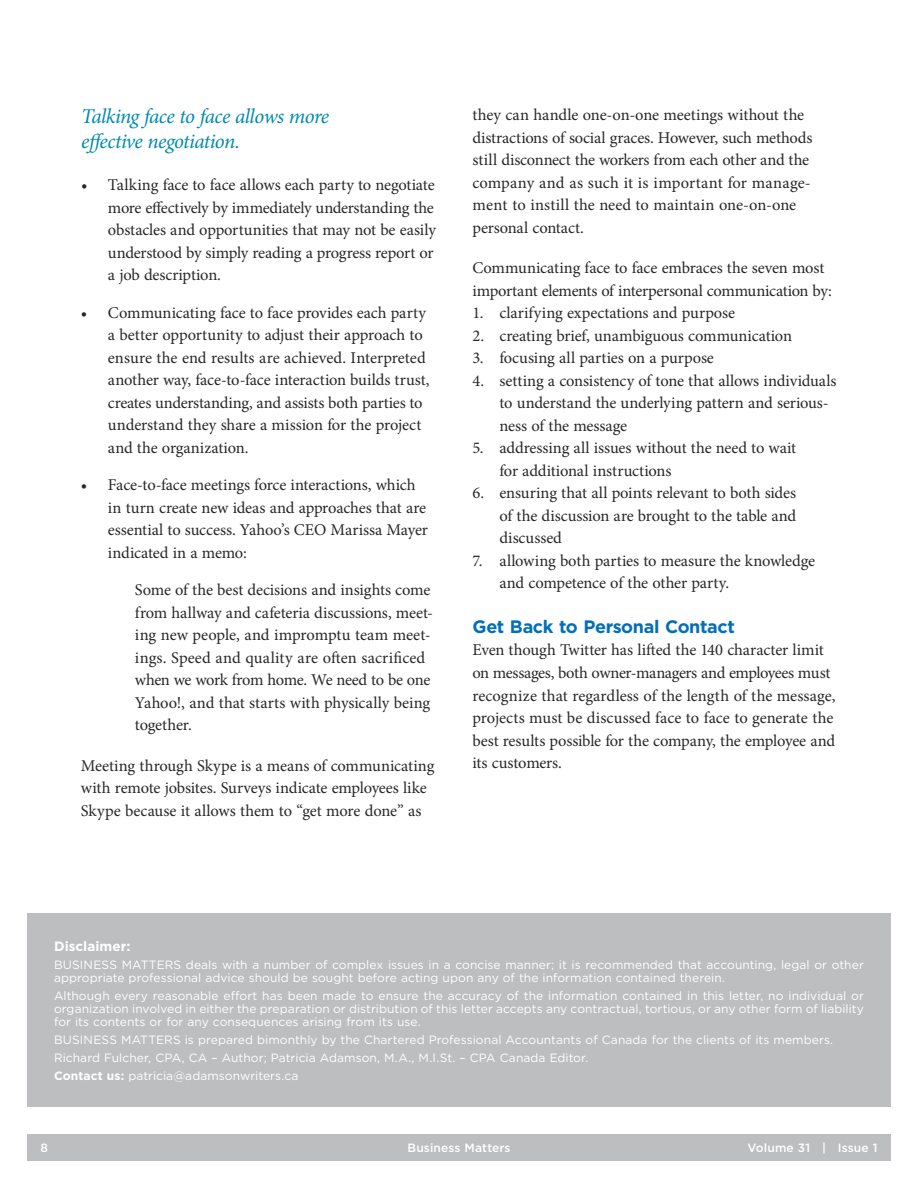
<style>
.page{position:relative;width:918px;height:1188px;background:#fff}
.page>*{position:absolute;margin:0;border:0;box-sizing:border-box;transform-origin:0 0}
.t1{font:italic 21px/24.8px "Minion Pro";letter-spacing:-.03em;color:#008ab0}
.t2{font:700 18px "Gotham";letter-spacing:-.02em;color:#006fba}
.t3{font:16.5px/22.5px "Minion Pro";letter-spacing:-.01em;color:#292829}
.t4{font:700 13.5px "Gotham";letter-spacing:.005em;color:#fff}
.t5{font:12px/12.8px "Gotham";letter-spacing:.005em;color:#fff}
.t6{font:500 12px "Gotham";letter-spacing:.01em;color:#fff}
.s1{font-weight:700}
</style>
<div class="page">
<div style="left:27px;top:1134px;width:864px;height:27px;background:#bcbec0"></div>
<div style="left:27px;top:913px;width:864px;height:194px;background:#bcbec0"></div>
<p class="t1" style="left:81px;top:104px;width:250px">Talking face to face allows more effective negotiation.</p>
<p class="t3" style="left:108px;top:174px;width:330px;text-indent:-27px">• Talking face to face allows each party to negotiate more effectively by immediately understanding the obstacles and opportunities that may not be easily understood by simply reading a progress report or a job description.</p>
<p class="t3" style="left:108px;top:301px;width:323px;text-indent:-27px">• Communicating face to face provides each party a better opportunity to adjust their approach to ensure the end results are achieved. Interpreted another way, face-to-face interaction builds trust, creates understanding, and assists both parties to understand they share a mission for the project and the organization.</p>
<p class="t3" style="left:108px;top:474px;width:321px;text-indent:-27px">• Face-to-face meetings force interactions, which in turn create new ideas and approaches that are essential to success. Yahoo’s CEO Marissa Mayer indicated in a memo:</p>
<p class="t3" style="left:135px;top:579px;width:300px">Some of the best decisions and insights come from hallway and cafeteria discussions, meet&shy;ing new people, and impromptu team meet&shy;ings. Speed and quality are often sacrificed when we work from home. We need to be one Yahoo!, and that starts with physically being together.</p>
<p class="t3" style="left:81px;top:754px;width:355px">Meeting through Skype is a means of communicating with remote jobsites. Surveys indicate employees like<br>Skype because it allows them to “get more done” as</p>
<p class="t3" style="left:472px;top:104px;width:342px">they can handle one-on-one meetings without the distractions of social graces. However, such methods still disconnect the workers from each other and the company and as such it is important for manage&shy;ment to instill the need to maintain one-on-one personal contact.</p>
<p class="t3" style="left:472px;top:257px;width:361px">Communicating face to face embraces the seven most important elements of interpersonal communication by:</p>
<p class="t3" style="left:472px;top:302px;width:264px">1. clarifying expectations and purpose</p>
<p class="t3" style="left:472px;top:324px;width:321px">2. creating brief, unambiguous communication</p>
<p class="t3" style="left:472px;top:347px;width:243px">3. focusing all parties on a purpose</p>
<p class="t3" style="left:499px;top:369px;width:339px;text-indent:-27px">4. setting a consistency of tone that allows individuals to understand the underlying pattern and serious&shy;ness of the message</p>
<p class="t3" style="left:499px;top:437px;width:298px;text-indent:-27px">5. addressing all issues without the need to wait for additional instructions</p>
<p class="t3" style="left:499px;top:482px;width:298px;text-align:justify;text-indent:-27px">6. ensuring that all points relevant to both sides of the discussion are brought to the table and discussed</p>
<p class="t3" style="left:499px;top:549px;width:317px;text-indent:-27px">7. allowing both parties to measure the knowledge and competence of the other party.</p>
<p class="t2" style="left:472px;top:615px;width:264px">Get Back to Personal Contact</p>
<p class="t3" style="left:472px;top:639px;width:365px">Even though Twitter has lifted the 140 character limit on messages, both owner-managers and employees must recognize that regardless of the length of the message, projects must be discussed face to face to generate the best results possible for the company, the employee and its customers.</p>
<p class="t4" style="left:54px;top:937px;width:78px">Disclaimer:</p>
<p class="t5" style="left:54px;top:958px;width:811px">BUSINESS MATTERS deals with a number of complex issues in a concise manner; it is recommended that accounting, legal or other appropriate professional advice should be sought before acting upon any of the information contained therein.</p>
<p class="t5" style="left:54px;top:989px;width:811px;text-align:justify">Although every reasonable effort has been made to ensure the accuracy of the information contained in this letter, no individual or organization involved in either the preparation or distribution of this letter accepts any contractual, tortious, or any other form of liability for its contents or for any consequences arising from its use.</p>
<p class="t5" style="left:54px;top:1030px;width:781px;line-height:18.1px">BUSINESS MATTERS is prepared bimonthly by the Chartered Professional Accountants of Canada for the clients of its members.<br>Richard Fulcher, CPA, CA – Author; Patricia Adamson, M.A., M.I.St. – CPA Canada Editor.<br><span class="s1">Contact us:</span> patricia@adamsonwriters.ca</p>
<p class="t6" style="left:40px;top:1140px;width:9px">8</p>
<p class="t6" style="left:407px;top:1140px;width:105px">Business Matters</p>
<p class="t6" style="left:748px;top:1140px;width:131px">Volume 31 | Issue 1</p>
</div>
